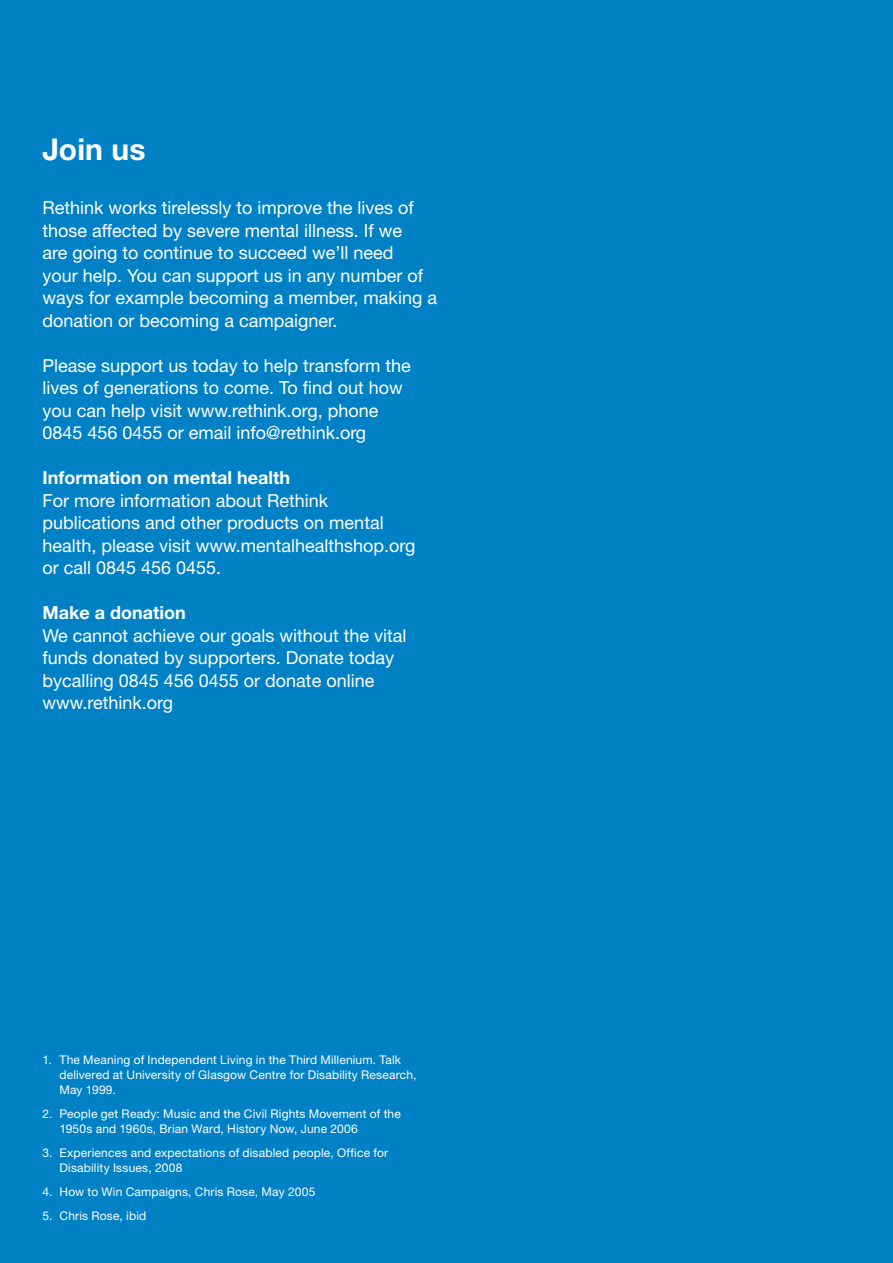
<style>
.page{position:relative;width:893px;height:1263px;background:#0081c6}
.page>*{position:absolute;margin:0;border:0;box-sizing:border-box;transform-origin:0 0}
.t1{font:700 30px "Helvetica Neue";letter-spacing:.005em;color:#fff}
.t2{font:18px/22.5px "Helvetica Neue";color:#fff}
.t3{font:700 18px "Helvetica Neue";color:#fff}
.t4{font:12px/15px "Helvetica Neue";letter-spacing:.015em;color:#fff}
</style>
<div class="page">
<h1 class="t1" style="left:42px;top:130px;width:105px">Join us</h1>
<p class="t2" style="left:43px;top:196px;width:396px">Rethink works tirelessly to improve the lives of those affected by severe mental illness. If we<br>are going to continue to succeed we’ll need<br>your help. You can support us in any number of ways for example becoming a member, making a donation or becoming a campaigner.</p>
<p class="t2" style="left:43px;top:354px;width:370px">Please support us today to help transform the lives of generations to come. To find out how you can help visit www.rethink.org, phone 0845 456 0455 or email info@rethink.org</p>
<p class="t3" style="left:43px;top:467px;width:249px">Information on mental health</p>
<p class="t2" style="left:43px;top:489px;width:374px">For more information about Rethink publications and other products on mental health, please visit www.mentalhealthshop.org or call 0845 456 0455.</p>
<p class="t3" style="left:43px;top:602px;width:145px">Make a donation</p>
<p class="t2" style="left:43px;top:624px;width:366px">We cannot achieve our goals without the vital funds donated by supporters. Donate today bycalling 0845 456 0455 or donate online www.rethink.org</p>
<p class="t4" style="left:60px;top:1052px;width:359px;text-indent:-17px">1. The Meaning of Independent Living in the Third Millenium. Talk delivered at University of Glasgow Centre for Disability Research,<br>May 1999.</p>
<p class="t4" style="left:60px;top:1106px;width:343px;text-indent:-17px">2. People get Ready: Music and the Civil Rights Movement of the<br>1950s and 1960s, Brian Ward, History Now, June 2006</p>
<p class="t4" style="left:60px;top:1145px;width:330px;text-indent:-17px">3. Experiences and expectations of disabled people, Office for<br>Disability Issues, 2008</p>
<p class="t4" style="left:43px;top:1184px;width:274px">4. How to Win Campaigns, Chris Rose, May 2005</p>
<p class="t4" style="left:43px;top:1208px;width:105px">5. Chris Rose, ibid</p>
</div>
